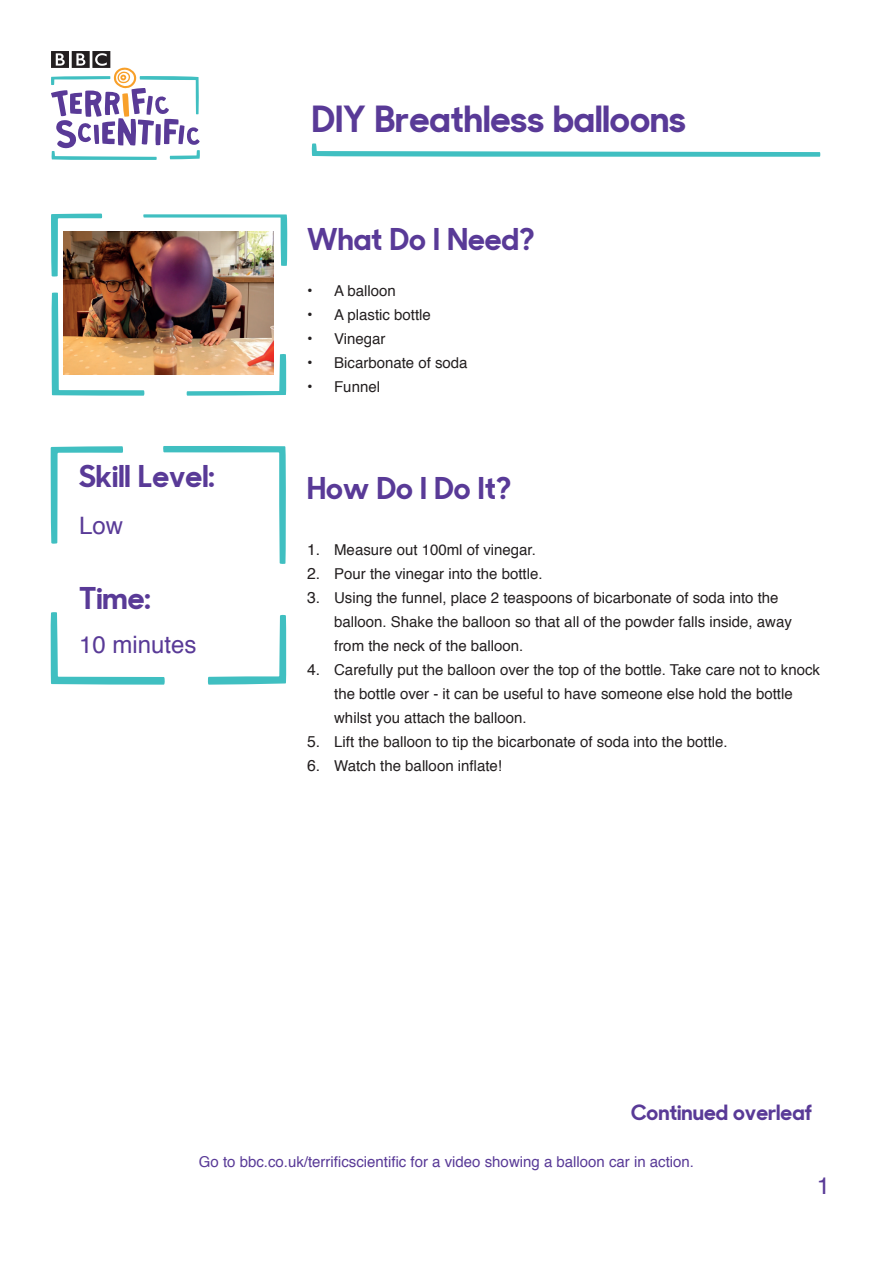
<style>
.page{position:relative;width:893px;height:1263px;background:#fff}
.page>*{position:absolute;margin:0;border:0;box-sizing:border-box;transform-origin:0 0}
.t1{font:700 36px "Curious Sans";color:#593a97}
.t2{font:700 30px "Curious Sans";color:#593a97}
.t3{font:24px "Helvetica";color:#593a97}
.t4{font:700 21px "Curious Sans";color:#593a97}
.t5{font:15px/24px "Helvetica";color:#231f20}
.t6{font:15px "Helvetica";color:#593a97}
.s1{font-size:15.75px}
</style>
<div class="page">
<svg style="left:51px;top:51px;width:149px;height:109px"></svg>
<svg style="left:312px;top:143px;width:508px;height:14px"></svg>
<svg style="left:51px;top:214px;width:51px;height:63px"></svg>
<svg style="left:143px;top:214px;width:145px;height:52px"></svg>
<svg style="left:51px;top:292px;width:94px;height:104px"></svg>
<svg style="left:186px;top:354px;width:100px;height:42px"></svg>
<svg style="left:51px;top:446px;width:72px;height:98px"></svg>
<svg style="left:163px;top:446px;width:123px;height:118px"></svg>
<svg style="left:50px;top:612px;width:115px;height:73px"></svg>
<svg style="left:208px;top:615px;width:78px;height:70px"></svg>
<img style="left:64px;top:232px;width:209px;height:143px">
<h1 class="t1" style="left:312px;top:96px;width:376px">DIY Breathless balloons</h1>
<h2 class="t2" style="left:79px;top:457px;width:137px">Skill Level:</h2>
<h3 class="t3" style="left:79px;top:507px;width:46px">Low</h3>
<h2 class="t2" style="left:79px;top:579px;width:73px">Time:</h2>
<h3 class="t3" style="left:79px;top:626px;width:119px">10 minutes</h3>
<h2 class="t2" style="left:307px;top:220px;width:229px">What Do I Need?</h2>
<p class="t5" style="left:307px;top:279px;width:90px"><span class="s1">•</span> A balloon</p>
<p class="t5" style="left:307px;top:303px;width:125px"><span class="s1">•</span> A plastic bottle</p>
<p class="t5" style="left:307px;top:327px;width:80px"><span class="s1">•</span> Vinegar</p>
<p class="t5" style="left:307px;top:351px;width:162px"><span class="s1">•</span> Bicarbonate of soda</p>
<p class="t5" style="left:307px;top:375px;width:74px"><span class="s1">•</span> Funnel</p>
<h2 class="t2" style="left:307px;top:469px;width:206px">How Do I Do It?</h2>
<p class="t5" style="left:307px;top:538px;width:230px"><span class="s1">1.</span> Measure out 100ml of vinegar.</p>
<p class="t5" style="left:307px;top:562px;width:237px"><span class="s1">2.</span> Pour the vinegar into the bottle.</p>
<p class="t5" style="left:334px;top:586px;width:459px;text-indent:-27px"><span class="s1">3.</span> Using the funnel, place 2 teaspoons of bicarbonate of soda into the balloon. Shake the balloon so that all of the powder falls inside, away from the neck of the balloon.</p>
<p class="t5" style="left:334px;top:658px;width:487px;text-indent:-27px"><span class="s1">4.</span> Carefully put the balloon over the top of the bottle. Take care not to knock the bottle over - it can be useful to have someone else hold the bottle whilst you attach the balloon.</p>
<p class="t5" style="left:307px;top:730px;width:422px"><span class="s1">5.</span> Lift the balloon to tip the bicarbonate of soda into the bottle.</p>
<p class="t5" style="left:307px;top:754px;width:196px"><span class="s1">6.</span> Watch the balloon inflate!</p>
<h3 class="t4" style="left:631px;top:1099px;width:183px">Continued overleaf</h3>
<p class="t6" style="left:199px;top:1150px;width:497px">Go to bbc.co.uk/terrificscientific for a video showing a balloon car in action.</p>
<h3 class="t3" style="left:817px;top:1167px;width:15px">1</h3>
</div>
